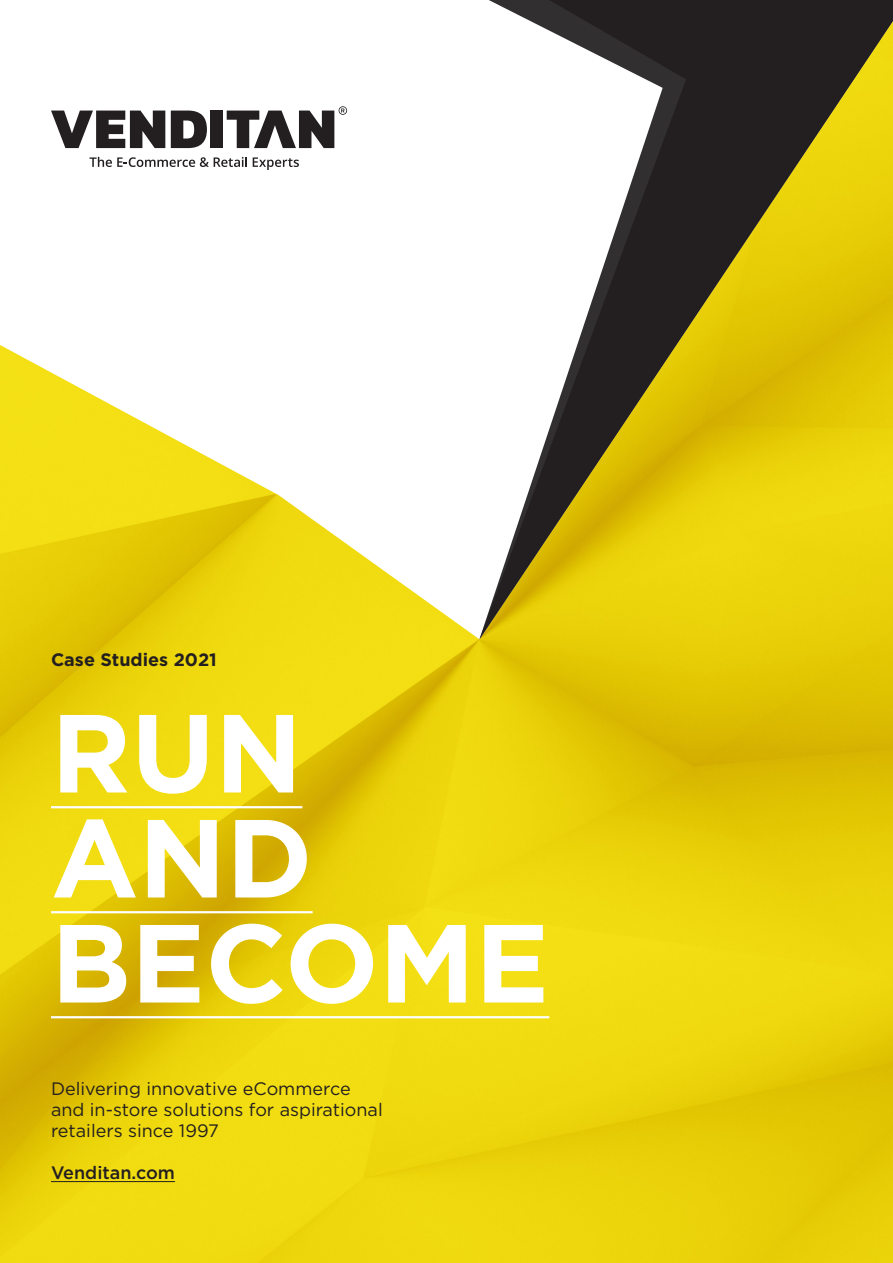
<style>
.page{position:relative;width:893px;height:1263px;background:#fff}
.page>*{position:absolute;margin:0;border:0;box-sizing:border-box;transform-origin:0 0}
.t1{font:700 110.7px/105px "Gotham";color:#fff}
.t2{font:18px/21px "Gotham";color:#231f20}
.t3{font:700 18px "Gotham";color:#231f20}
.t4{font:500 18px "Gotham";color:#231f20}
.s1{font-style:inherit}
</style>
<div class="page">
<img style="left:0;top:639px;width:893px;height:624px">
<svg style="left:0;top:110px;width:479px;height:529px"></svg>
<svg style="left:479px;top:0;width:414px;height:639px"></svg>
<svg style="left:51px;top:111px;width:114px;height:37px"></svg>
<svg style="left:171px;top:111px;width:36px;height:37px"></svg>
<div style="left:211px;top:111px;width:12px;height:37px;background:#231f20"></div>
<svg style="left:227px;top:106px;width:120px;height:42px"></svg>
<svg style="left:90px;top:157px;width:157px;height:10px"></svg>
<svg style="left:253px;top:157px;width:46px;height:13px"></svg>
<hr style="left:51px;top:806px;width:251px;height:2px;background:#fff">
<hr style="left:51px;top:911px;width:262px;height:2px;background:#fff">
<hr style="left:51px;top:1016px;width:498px;height:2px;background:#fff">
<hr style="left:51px;top:1181px;width:124px;height:1px;background:#231f20">
<p class="t3" style="left:51px;top:649px;width:167px">Case Studies <span class="s1">2021</span></p>
<p class="t1" style="left:51px;top:698px;width:500px">RUN<br>AND<br>BECOME</p>
<p class="t2" style="left:51px;top:1078px;width:333px">Delivering innovative eCommerce and in-store solutions for aspirational retailers since 1997</p>
<p class="t4" style="left:51px;top:1162px;width:126px">Venditan.com</p>
</div>
